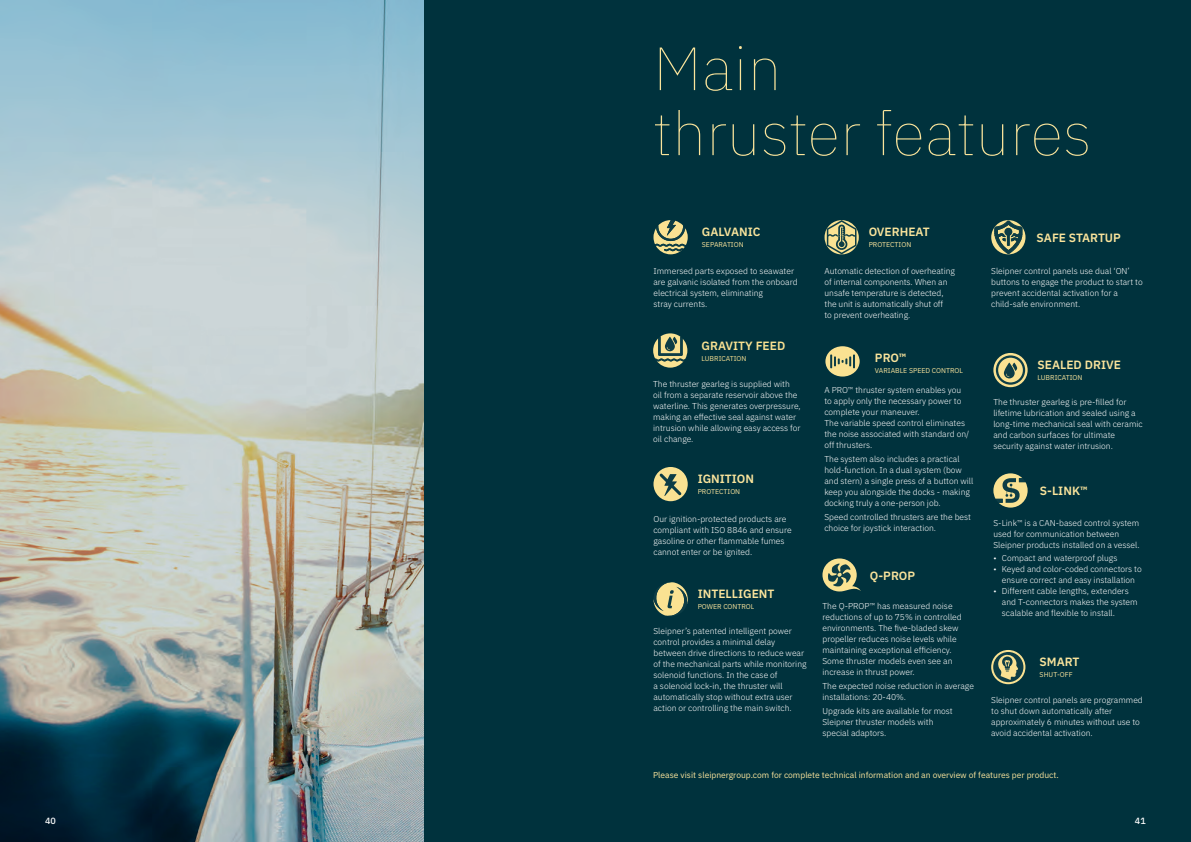
<style>
.page{position:relative;width:1191px;height:842px;background:#00323d}
.page>*{position:absolute;margin:0;border:0;box-sizing:border-box;transform-origin:0 0}
.t1{font:100 61px/65px "IBM Plex Sans";color:#fae49c}
.t2{font:600 12px "IBM Plex Sans";color:#fae49c}
.t3{font:600 12px "IBM Plex Sans";color:#fae292}
.t4{font:500 9px "IBM Plex Sans";color:#fff}
.t5{font:300 8.5px/11px "IBM Plex Sans";color:#fff}
.t6{font:8.5px "IBM Plex Sans";color:#fae49c}
.t7{font:7px "IBM Plex Sans";color:#fae49c}
.t8{font:7px "IBM Plex Sans";color:#fae292}
</style>
<div class="page">
<img style="left:0;top:0;width:423px;height:842px">
<svg style="left:653px;top:582px;width:34px;height:34px"></svg>
<svg style="left:993px;top:353px;width:34px;height:34px"></svg>
<svg style="left:996px;top:355px;width:29px;height:30px"></svg>
<svg style="left:822px;top:558px;width:38px;height:33px"></svg>
<svg style="left:993px;top:473px;width:34px;height:35px"></svg>
<div style="left:653px;top:467px;width:34px;height:34px;background:#fae292;border-radius:50%"></div>
<svg style="left:659px;top:473px;width:22px;height:23px"></svg>
<div style="left:825px;top:346px;width:34px;height:31px;background:#fae292;border-radius:50%"></div>
<svg style="left:830px;top:354px;width:25px;height:14px"></svg>
<svg style="left:653px;top:333px;width:34px;height:35px"></svg>
<svg style="left:824px;top:220px;width:34px;height:34px"></svg>
<svg style="left:991px;top:220px;width:34px;height:34px"></svg>
<svg style="left:994px;top:220px;width:28px;height:35px"></svg>
<svg style="left:991px;top:650px;width:34px;height:34px"></svg>
<div style="left:993px;top:652px;width:30px;height:30px;background:#0d3d46;border-radius:50%"></div>
<svg style="left:998px;top:654px;width:20px;height:26px"></svg>
<svg style="left:653px;top:220px;width:34px;height:34px"></svg>
<h1 class="t1" style="left:653px;top:31px;width:439px">Main<br>thruster features</h1>
<h2 class="t2" style="left:702px;top:223px;width:60px">GALVANIC</h2>
<p class="t7" style="left:702px;top:240px;width:43px">SEPARATION</p>
<p class="t5" style="left:653px;top:264px;width:146px">Immersed parts exposed to seawater are galvanic isolated from the onboard electrical system, eliminating<br>stray currents.</p>
<h2 class="t3" style="left:701px;top:336px;width:85px">GRAVITY FEED</h2>
<p class="t8" style="left:701px;top:353px;width:46px">LUBRICATION</p>
<p class="t5" style="left:653px;top:378px;width:149px">The thruster gearleg is supplied with oil from a separate reservoir above the waterline. This generates overpressure, making an effective seal against water intrusion while allowing easy access for oil change.</p>
<h2 class="t2" style="left:697px;top:470px;width:58px">IGNITION</h2>
<p class="t7" style="left:697px;top:486px;width:44px">PROTECTION</p>
<p class="t5" style="left:653px;top:513px;width:140px">Our ignition-protected products are compliant with ISO 8846 and ensure gasoline or other flammable fumes cannot enter or be ignited.</p>
<h2 class="t2" style="left:697px;top:585px;width:78px">INTELLIGENT</h2>
<p class="t7" style="left:697px;top:602px;width:58px">POWER CONTROL</p>
<p class="t5" style="left:653px;top:625px;width:155px">Sleipner’s patented intelligent power control provides a minimal delay between drive directions to reduce wear of the mechanical parts while monitoring solenoid functions. In the case of<br>a solenoid lock-in, the thruster will automatically stop without extra user action or controlling the main switch.</p>
<h2 class="t2" style="left:868px;top:223px;width:63px">OVERHEAT</h2>
<p class="t7" style="left:868px;top:240px;width:44px">PROTECTION</p>
<p class="t5" style="left:824px;top:265px;width:132px">Automatic detection of overheating of internal components. When an unsafe temperature is detected, the unit is automatically shut off<br>to prevent overheating.</p>
<h2 class="t2" style="left:875px;top:348px;width:33px">PRO™</h2>
<p class="t7" style="left:875px;top:365px;width:89px">VARIABLE SPEED CONTROL</p>
<p class="t5" style="left:824px;top:384px;width:146px">A PRO™ thruster system enables you to apply only the necessary power to complete your maneuver.<br>The variable speed control eliminates the noise associated with standard on/ off thrusters.</p>
<p class="t5" style="left:824px;top:453px;width:150px">The system also includes a practical hold-function. In a dual system (bow and stern) a single press of a button will keep you alongside the docks - making docking truly a one-person job.</p>
<p class="t5" style="left:824px;top:511px;width:148px">Speed controlled thrusters are the best choice for joystick interaction.</p>
<h2 class="t2" style="left:869px;top:566px;width:47px">Q-PROP</h2>
<p class="t5" style="left:822px;top:600px;width:141px">The Q-PROP™ has measured noise reductions of up to 75% in controlled environments. The five-bladed skew propeller reduces noise levels while maintaining exceptional efficiency.<br>Some thruster models even see an increase in thrust power.</p>
<p class="t5" style="left:822px;top:680px;width:153px">The expected noise reduction in average installations: 20-40%.</p>
<p class="t5" style="left:822px;top:704px;width:132px">Upgrade kits are available for most<br>Sleipner thruster models with special adaptors.</p>
<h2 class="t2" style="left:1036px;top:228px;width:86px">SAFE STARTUP</h2>
<p class="t5" style="left:991px;top:265px;width:153px">Sleipner control panels use dual ‘ON’ buttons to engage the product to start to prevent accidental activation for a child-safe environment.</p>
<h2 class="t2" style="left:1037px;top:356px;width:85px">SEALED DRIVE</h2>
<p class="t7" style="left:1037px;top:372px;width:46px">LUBRICATION</p>
<p class="t5" style="left:993px;top:396px;width:151px">The thruster gearleg is pre-filled for lifetime lubrication and sealed using a long-time mechanical seal with ceramic and carbon surfaces for ultimate security against water intrusion.</p>
<h2 class="t2" style="left:1039px;top:481px;width:49px">S-LINK™</h2>
<p class="t5" style="left:993px;top:516px;width:148px">S-Link™ is a CAN-based control system used for communication between<br>Sleipner products installed on a vessel.</p>
<p class="t5" style="left:993px;top:552px;width:126px">• Compact and waterproof plugs</p>
<p class="t5" style="left:993px;top:563px;width:150px;text-align:center">• Keyed and color-coded connectors to ensure correct and easy installation</p>
<p class="t5" style="left:1002px;top:585px;width:137px;text-indent:-8px">• Different cable lengths, extenders and T-connectors makes the system scalable and flexible to install.</p>
<h2 class="t2" style="left:1039px;top:652px;width:41px">SMART</h2>
<p class="t7" style="left:1039px;top:669px;width:35px">SHUT-OFF</p>
<p class="t5" style="left:991px;top:694px;width:153px">Sleipner control panels are programmed to shut down automatically after approximately 6 minutes without use to avoid accidental activation.</p>
<p class="t6" style="left:653px;top:769px;width:407px">Please visit sleipnergroup.com for complete technical information and an overview of features per product.</p>
<p class="t4" style="left:45px;top:814px;width:12px">40</p>
<p class="t4" style="left:1135px;top:814px;width:12px">41</p>
</div>
